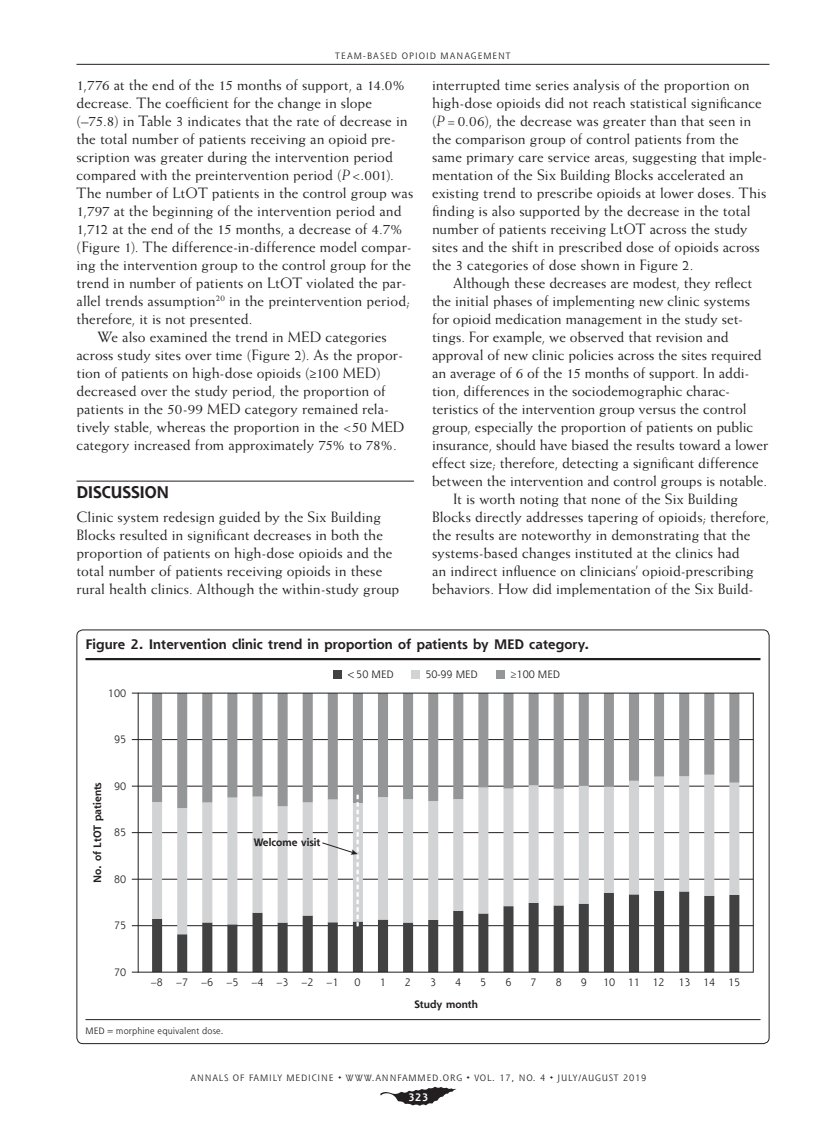
<style>
.page{position:relative;width:837px;height:1134px;background:#fff}
.page>*{position:absolute;margin:0;border:0;box-sizing:border-box;transform-origin:0 0}
.t1{font:700 16.5px "Shannon Std";letter-spacing:-.01em;color:#231f20}
.t2{font:15px/18px "Weiss Std";color:#231f20}
.t3{font:700 13.5px "Shannon Std";letter-spacing:.005em;color:#231f20}
.t4{font:10.5px "Shannon Std";color:#231f20}
.t5{font:700 10.5px "Shannon Std";color:#231f20}
.t6{font:700 10.5px "Shannon Std";color:#fff}
.t7{font:9px "Shannon Std";letter-spacing:.1em;color:#231f20}
.t8{font:9px "Shannon Std";letter-spacing:.015em;color:#231f20}
.s1{font-style:italic}
</style>
<div class="page">
<hr style="left:76px;top:64px;width:694px;height:1px;background:#231f20">
<svg style="left:380px;top:1087px;width:77px;height:19px"></svg>
<hr style="left:76px;top:481px;width:338px;height:1px;background:#231f20">
<hr style="left:86px;top:658px;width:674px;height:2px;background:#231f20">
<hr style="left:86px;top:1019px;width:674px;height:1px;background:#231f20">
<hr style="left:132px;top:925px;width:621px;height:1px;background:#231f20">
<hr style="left:132px;top:879px;width:621px;height:1px;background:#231f20">
<hr style="left:132px;top:832px;width:621px;height:1px;background:#231f20">
<hr style="left:132px;top:786px;width:621px;height:1px;background:#231f20">
<hr style="left:132px;top:739px;width:621px;height:1px;background:#231f20">
<svg style="left:152px;top:934px;width:587px;height:38px"></svg>
<svg style="left:152px;top:808px;width:587px;height:126px"></svg>
<svg style="left:152px;top:694px;width:587px;height:114px"></svg>
<hr style="left:132px;top:972px;width:621px;height:1px;background:#231f20">
<div style="left:333px;top:670px;width:9px;height:9px;background:#414142"></div>
<div style="left:411px;top:670px;width:9px;height:9px;background:#d1d3d4"></div>
<div style="left:496px;top:670px;width:9px;height:9px;background:#949698"></div>
<hr style="left:753px;top:693px;width:1px;height:280px;background:#231f20">
<hr style="left:138px;top:693px;width:1px;height:280px;background:#231f20">
<hr style="left:132px;top:693px;width:621px;height:1px;background:#231f20">
<svg style="left:321px;top:795px;width:38px;height:131px"></svg>
<p class="t7" style="left:335px;top:51px;width:177px">TEAM-BASED OPIOID MANAGEMENT</p>
<p class="t2" style="left:76px;top:76px;width:330px">1,776 at the end of the 15 months of support, a 14.0%</p>
<p class="t2" style="left:76px;top:94px;width:297px">decrease. The coefficient for the change in slope</p>
<p class="t2" style="left:76px;top:112px;width:333px">(–75.8) in Table 3 indicates that the rate of decrease in</p>
<p class="t2" style="left:76px;top:130px;width:321px">the total number of patients receiving an opioid pre-</p>
<p class="t2" style="left:76px;top:148px;width:318px">scription was greater during the intervention period</p>
<p class="t2" style="left:76px;top:166px;width:319px">compared with the preintervention period (<span class="s1">P</span>&lt;.001).</p>
<p class="t2" style="left:76px;top:184px;width:338px">The number of LtOT patients in the control group was</p>
<p class="t2" style="left:76px;top:202px;width:326px">1,797 at the beginning of the intervention period and</p>
<p class="t2" style="left:76px;top:220px;width:328px">1,712 at the end of the 15 months, a decrease of 4.7%</p>
<p class="t2" style="left:76px;top:238px;width:337px">(Figure 1). The difference-in-difference model compar-</p>
<p class="t2" style="left:76px;top:256px;width:336px">ing the intervention group to the control group for the</p>
<p class="t2" style="left:76px;top:274px;width:331px">trend in number of patients on LtOT violated the par-</p>
<p class="t2" style="left:76px;top:292px;width:335px">allel trends assumption<sup>20</sup> in the preintervention period;</p>
<p class="t2" style="left:76px;top:310px;width:178px">therefore, it is not presented.</p>
<p class="t2" style="left:97px;top:328px;width:291px">We also examined the trend in MED categories</p>
<p class="t2" style="left:76px;top:346px;width:328px">across study sites over time (Figure 2). As the propor-</p>
<p class="t2" style="left:76px;top:364px;width:306px">tion of patients on high-dose opioids (≥100 MED)</p>
<p class="t2" style="left:76px;top:382px;width:311px">decreased over the study period, the proportion of</p>
<p class="t2" style="left:76px;top:400px;width:314px">patients in the 50-99 MED category remained rela-</p>
<p class="t2" style="left:76px;top:418px;width:330px">tively stable, whereas the proportion in the &lt;50 MED</p>
<p class="t2" style="left:76px;top:436px;width:322px">category increased from approximately 75% to 78%.</p>
<p class="t1" style="left:76px;top:482px;width:94px">DISCUSSION</p>
<p class="t2" style="left:76px;top:508px;width:324px">Clinic system redesign guided by the Six Building Blocks resulted in significant decreases in both the proportion of patients on high-dose opioids and the total number of patients receiving opioids in these rural health clinics. Although the within-study group</p>
<p class="t2" style="left:432px;top:76px;width:337px">interrupted time series analysis of the proportion on high-dose opioids did not reach statistical significance (<span class="s1">P</span>=0.06), the decrease was greater than that seen in the comparison group of control patients from the same primary care service areas, suggesting that imple&shy;mentation of the Six Building Blocks accelerated an existing trend to prescribe opioids at lower doses. This finding is also supported by the decrease in the total number of patients receiving LtOT across the study sites and the shift in prescribed dose of opioids across the 3 categories of dose shown in Figure 2.</p>
<p class="t2" style="left:453px;top:274px;width:301px">Although these decreases are modest, they reflect</p>
<p class="t2" style="left:432px;top:292px;width:320px">the initial phases of implementing new clinic systems</p>
<p class="t2" style="left:432px;top:310px;width:313px">for opioid medication management in the study set-</p>
<p class="t2" style="left:432px;top:328px;width:298px">tings. For example, we observed that revision and</p>
<p class="t2" style="left:432px;top:346px;width:331px">approval of new clinic policies across the sites required</p>
<p class="t2" style="left:432px;top:364px;width:319px">an average of 6 of the 15 months of support. In addi-</p>
<p class="t2" style="left:432px;top:382px;width:300px">tion, differences in the sociodemographic charac-</p>
<p class="t2" style="left:432px;top:400px;width:316px">teristics of the intervention group versus the control</p>
<p class="t2" style="left:432px;top:418px;width:323px">group, especially the proportion of patients on public</p>
<p class="t2" style="left:432px;top:436px;width:338px">insurance, should have biased the results toward a lower</p>
<p class="t2" style="left:432px;top:454px;width:328px">effect size; therefore, detecting a significant difference</p>
<p class="t2" style="left:432px;top:472px;width:337px">between the intervention and control groups is notable.</p>
<p class="t2" style="left:453px;top:490px;width:287px">It is worth noting that none of the Six Building</p>
<p class="t2" style="left:432px;top:508px;width:339px">Blocks directly addresses tapering of opioids; therefore,</p>
<p class="t2" style="left:432px;top:526px;width:320px">the results are noteworthy in demonstrating that the</p>
<p class="t2" style="left:432px;top:544px;width:309px">systems-based changes instituted at the clinics had</p>
<p class="t2" style="left:432px;top:562px;width:323px">an indirect influence on clinicians’ opioid-prescribing</p>
<p class="t2" style="left:432px;top:580px;width:323px">behaviors. How did implementation of the Six Build-</p>
<p class="t3" style="left:86px;top:636px;width:505px">Figure 2. Intervention clinic trend in proportion of patients by MED category.</p>
<p class="t4" style="left:108px;top:686px;width:20px">100</p>
<p class="t4" style="left:114px;top:733px;width:14px">95</p>
<p class="t4" style="left:114px;top:780px;width:14px">90</p>
<p class="t4" style="left:114px;top:826px;width:14px">85</p>
<p class="t4" style="left:114px;top:872px;width:14px">80</p>
<p class="t4" style="left:114px;top:919px;width:14px">75</p>
<p class="t4" style="left:114px;top:965px;width:14px">70</p>
<p class="t5" style="left:91px;top:883px;width:103px;rotate:-90deg">No. of LtOT patients</p>
<p class="t4" style="left:346px;top:667px;width:49px">&lt;50 MED</p>
<p class="t4" style="left:425px;top:667px;width:54px">50-99 MED</p>
<p class="t4" style="left:511px;top:667px;width:51px">≥100 MED</p>
<p class="t5" style="left:254px;top:835px;width:68px">Welcome visit</p>
<p class="t4" style="left:151px;top:976px;width:14px">–8</p>
<p class="t4" style="left:176px;top:976px;width:38px">–7 –6</p>
<p class="t4" style="left:226px;top:976px;width:114px">–5 –4 –3 –2 –1</p>
<p class="t4" style="left:355px;top:976px;width:8px">0</p>
<p class="t4" style="left:380px;top:976px;width:8px">1</p>
<p class="t4" style="left:405px;top:976px;width:8px">2</p>
<p class="t4" style="left:430px;top:976px;width:8px">3</p>
<p class="t4" style="left:455px;top:976px;width:8px">4</p>
<p class="t4" style="left:480px;top:976px;width:8px">5</p>
<p class="t4" style="left:505px;top:976px;width:8px">6</p>
<p class="t4" style="left:530px;top:976px;width:8px">7</p>
<p class="t4" style="left:556px;top:976px;width:8px">8</p>
<p class="t4" style="left:581px;top:976px;width:8px">9</p>
<p class="t4" style="left:603px;top:976px;width:63px">10 11 12</p>
<p class="t4" style="left:678px;top:976px;width:63px">13 14 15</p>
<p class="t5" style="left:414px;top:997px;width:65px">Study month</p>
<p class="t8" style="left:86px;top:1025px;width:139px">MED=morphine equivalent dose.</p>
<p class="t7" style="left:191px;top:1072px;width:457px">ANNALS OF FAMILY MEDICINE ✦ WWW.ANNFAMMED.ORG ✦ VOL. 17, NO. 4 ✦ JULY/AUGUST 2019</p>
<p class="t6" style="left:408px;top:1090px;width:22px">323</p>
</div>
